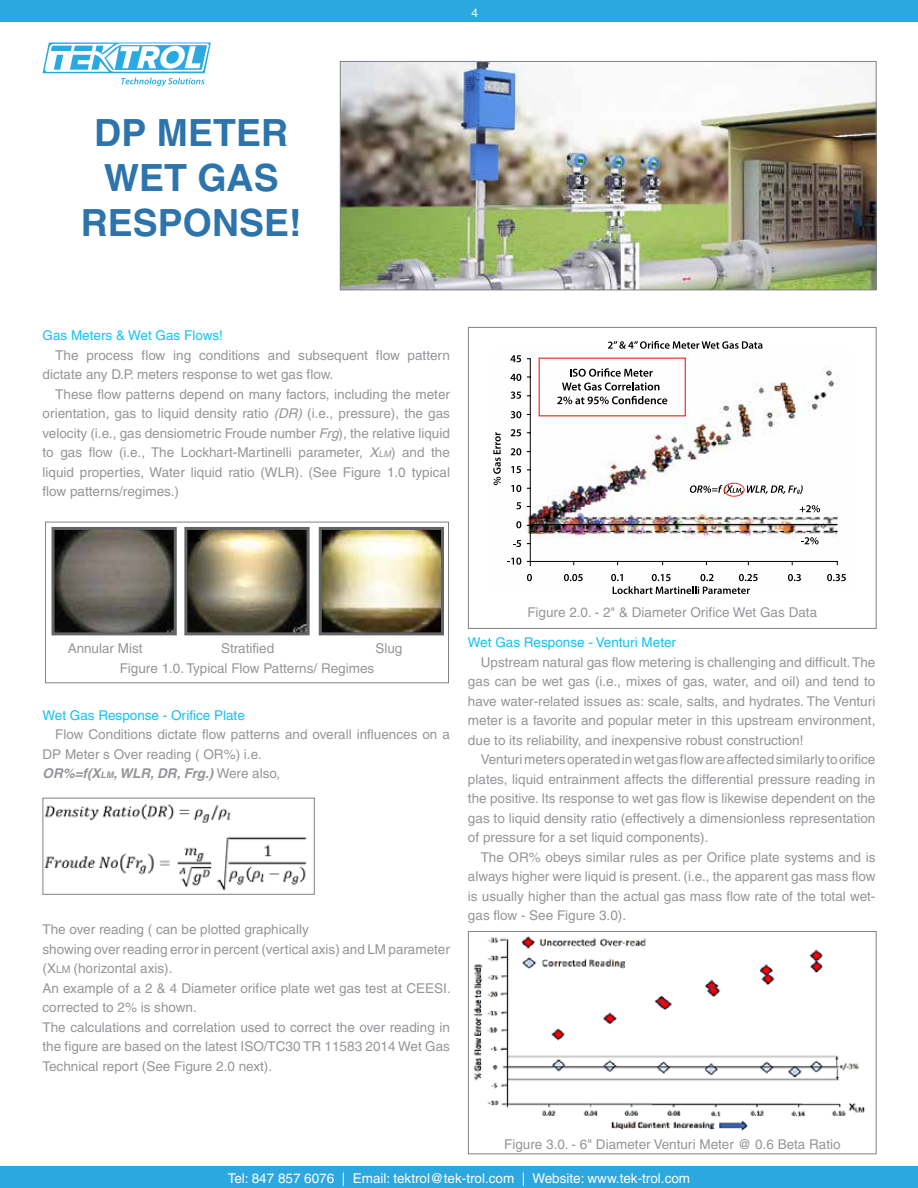
<style>
.page{position:relative;width:918px;height:1188px;background:#fff}
.page>*{position:absolute;margin:0;border:0;box-sizing:border-box;transform-origin:0 0}
.t1{font:700 37.5px/45px "Helvetica CE";color:#2d74ac;text-align:center}
.t2{font:13.5px/19.5px "Helvetica CE";color:#949699;text-align:justify}
.t3{font:13.5px "Helvetica CE";color:#12c3f4}
.t4{font:13.5px "Helvetica CE";color:#fff}
.t5{font:11.85px "Helvetica CE";color:#fff}
.s1{font-style:italic}
.s2{font-style:italic;font-size:9px}
.s3{font-weight:700;font-style:italic}
.s4{font-weight:700;font-style:italic;font-size:9px}
.s5{font-size:10.5px}
</style>
<div class="page">
<div style="left:0;top:0;width:918px;height:21px;background:#2da7df"></div>
<div style="left:0;top:1167px;width:918px;height:21px;background:#2da7df"></div>
<div style="left:468px;top:327px;width:409px;height:302px;border:1px solid #808285"></div>
<img style="left:474px;top:936px;width:391px;height:195px">
<div style="left:468px;top:931px;width:409px;height:223px;border:1px solid #808285"></div>
<svg style="left:43px;top:43px;width:168px;height:43px"></svg>
<img style="left:495px;top:348px;width:349px;height:234px">
<svg style="left:493px;top:432px;width:8px;height:53px"></svg>
<svg style="left:608px;top:341px;width:154px;height:8px"></svg>
<svg style="left:527px;top:574px;width:5px;height:7px"></svg>
<svg style="left:507px;top:558px;width:14px;height:7px"></svg>
<svg style="left:511px;top:485px;width:10px;height:7px"></svg>
<svg style="left:511px;top:466px;width:10px;height:7px"></svg>
<svg style="left:511px;top:448px;width:10px;height:7px"></svg>
<svg style="left:511px;top:429px;width:10px;height:7px"></svg>
<svg style="left:511px;top:411px;width:10px;height:7px"></svg>
<svg style="left:511px;top:392px;width:10px;height:7px"></svg>
<svg style="left:510px;top:374px;width:11px;height:7px"></svg>
<svg style="left:510px;top:355px;width:11px;height:7px"></svg>
<svg style="left:513px;top:540px;width:8px;height:7px"></svg>
<svg style="left:516px;top:502px;width:5px;height:7px"></svg>
<svg style="left:516px;top:521px;width:5px;height:7px"></svg>
<svg style="left:564px;top:574px;width:19px;height:7px"></svg>
<svg style="left:611px;top:574px;width:147px;height:20px"></svg>
<svg style="left:788px;top:574px;width:13px;height:7px"></svg>
<svg style="left:827px;top:574px;width:19px;height:7px"></svg>
<svg style="left:562px;top:368px;width:97px;height:22px"></svg>
<svg style="left:557px;top:396px;width:110px;height:8px"></svg>
<div style="left:539px;top:358px;width:147px;height:58px;border:1px solid #ee2e24"></div>
<svg style="left:690px;top:485px;width:113px;height:9px"></svg>
<div style="left:724px;top:483px;width:20px;height:14px;border:1px solid #ee2e24;border-radius:50%"></div>
<svg style="left:800px;top:505px;width:20px;height:7px"></svg>
<hr style="left:530px;top:358px;width:1px;height:208px;background:#000">
<hr style="left:527px;top:561px;width:311px;height:1px;background:#000">
<hr style="left:530px;top:524px;width:308px;height:1px;background:#000">
<svg style="left:531px;top:518px;width:307px;height:1px"></svg>
<img style="left:527px;top:525px;width:311px;height:19px">
<div style="left:45px;top:522px;width:404px;height:161px;border:1px solid #808285"></div>
<img style="left:56px;top:531px;width:117px;height:100px">
<div style="left:52px;top:527px;width:125px;height:108px;border:3px solid #636466"></div>
<img style="left:188px;top:531px;width:118px;height:100px">
<div style="left:184px;top:527px;width:126px;height:108px;border:3px solid #636466"></div>
<img style="left:323px;top:531px;width:117px;height:100px">
<div style="left:319px;top:527px;width:125px;height:108px;border:3px solid #636466"></div>
<img style="left:45px;top:804px;width:262px;height:87px">
<div style="left:43px;top:798px;width:272px;height:97px;border:1px solid #808285"></div>
<img style="left:342px;top:63px;width:533px;height:225px">
<div style="left:340px;top:61px;width:537px;height:229px;border:1px solid #808285"></div>
<p class="t5" style="left:472px;top:6px;width:8px">4</p>
<h1 class="t1" style="left:81px;top:110px;width:222px">DP METER<br>WET GAS<br>RESPONSE!</h1>
<p class="t3" style="left:43px;top:328px;width:182px">Gas Meters &amp; Wet Gas Flows!</p>
<p class="t2" style="left:43px;top:345px;width:409px;text-indent:13px">The process flow ing conditions and subsequent flow pattern dictate any D.P. meters response to wet gas flow.</p>
<p class="t2" style="left:43px;top:384px;width:409px;text-indent:13px">These flow patterns depend on many factors, including the meter orientation, gas to liquid density ratio <span class="s1">(DR)</span> (i.e., pressure), the gas velocity (i.e., gas densiometric Froude number <span class="s1">Frg</span>), the relative liquid to gas flow (i.e., The Lockhart-Martinelli parameter, <span class="s1">X</span><span class="s2">LM</span>) and the liquid properties, Water liquid ratio (WLR). (See Figure 1.0 typical flow patterns/regimes.)</p>
<p class="t2" style="left:120px;top:639px;width:256px;line-height:20px;text-align:center">Stratified<br>Figure 1.0. Typical Flow Patterns/ Regimes</p>
<p class="t2" style="left:375px;top:639px;width:29px">Slug</p>
<p class="t3" style="left:43px;top:707px;width:204px">Wet Gas Response - Orifice Plate</p>
<p class="t2" style="left:43px;top:725px;width:409px;text-align:left;text-indent:13px">Flow Conditions dictate flow patterns and overall influences on a<br>DP Meter s Over reading ( OR%) i.e.<br><span class="s3">OR%=f(X</span><span class="s4">LM</span><span class="s3">, WLR, DR, Frg.)</span> Were also,</p>
<p class="t2" style="left:68px;top:639px;width:76px">Annular Mist</p>
<p class="t2" style="left:43px;top:920px;width:410px;text-align:left">The over reading ( can be plotted graphically<br>showing over reading error in percent (vertical axis) and LM parameter (X<span class="s5">LM</span> (horizontal axis).<br>An example of a 2 &amp; 4 Diameter orifice plate wet gas test at CEESI. corrected to 2% is shown.<br>The calculations and correlation used to correct the over reading in the figure are based on the latest ISO/TC30 TR 11583 2014 Wet Gas Technical report (See Figure 2.0 next).</p>
<p class="t2" style="left:527px;top:603px;width:291px">Figure 2.0. - 2" &amp; Diameter Orifice Wet Gas Data</p>
<p class="t3" style="left:468px;top:635px;width:210px">Wet Gas Response - Venturi Meter</p>
<p class="t2" style="left:468px;top:652px;width:409px;text-indent:13px">Upstream natural gas flow metering is challenging and difficult. The gas can be wet gas (i.e., mixes of gas, water, and oil) and tend to have water-related issues as: scale, salts, and hydrates. The Venturi meter is a favorite and popular meter in this upstream environment, due to its reliability, and inexpensive robust construction!</p>
<p class="t2" style="left:468px;top:750px;width:409px;text-indent:13px">Venturi meters operated in wet gas flow are affected similarly to orifice plates, liquid entrainment affects the differential pressure reading in the positive. Its response to wet gas flow is likewise dependent on the gas to liquid density ratio (effectively a dimensionless representation of pressure for a set liquid components).</p>
<p class="t2" style="left:468px;top:847px;width:409px;text-indent:13px">The OR% obeys similar rules as per Orifice plate systems and is always higher were liquid is present. (i.e., the apparent gas mass flow is usually higher than the actual gas mass flow rate of the total wet&shy;gas flow - See Figure 3.0).</p>
<p class="t2" style="left:504px;top:1135px;width:338px">Figure 3.0. - 6" Diameter Venturi Meter @ 0.6 Beta Ratio</p>
<p class="t4" style="left:228px;top:1170px;width:464px">Tel: 847 857 6076 | Email: tektrol@tek-trol.com | Website: www.tek-trol.com</p>
</div>
